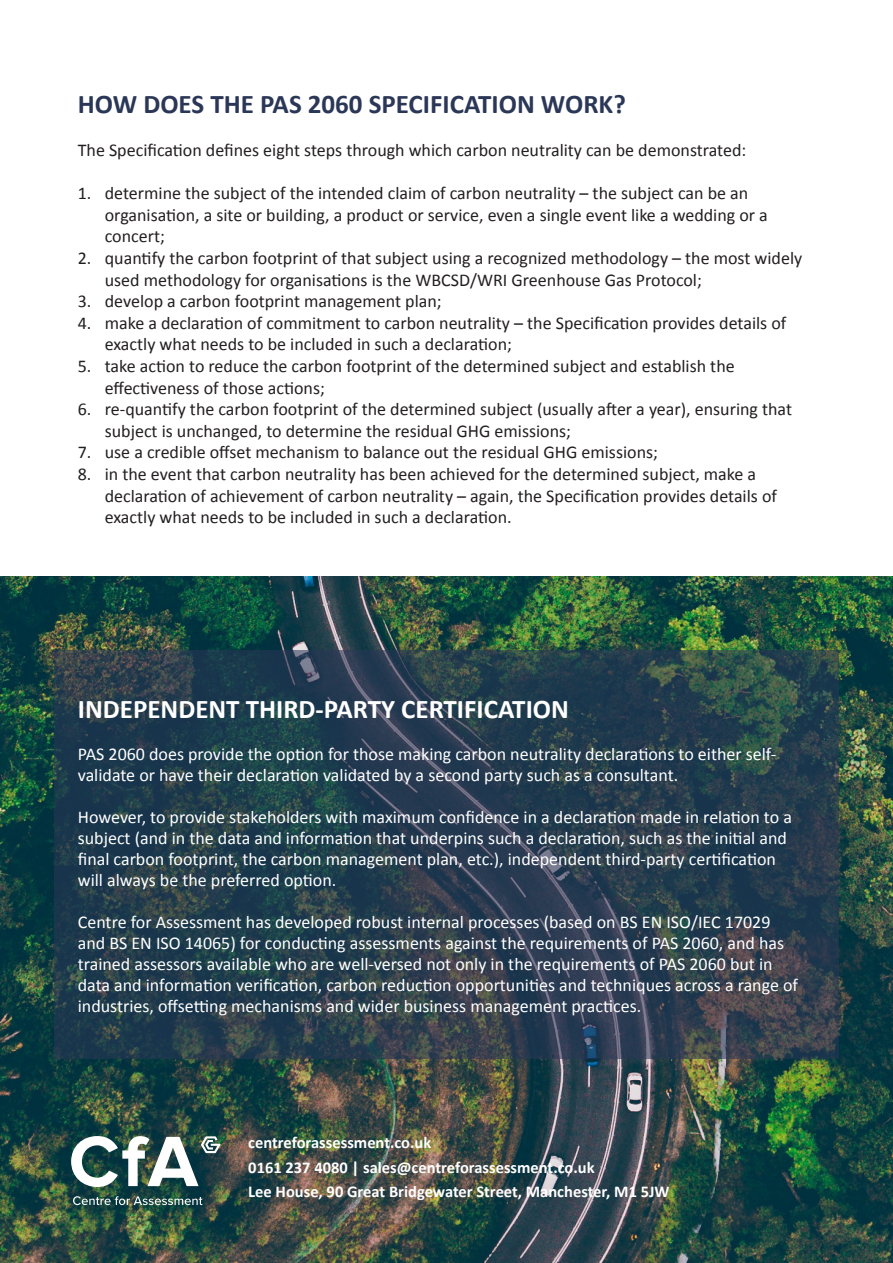
<style>
.page{position:relative;width:893px;height:1263px;background:#fff}
.page>*{position:absolute;margin:0;border:0;box-sizing:border-box;transform-origin:0 0}
.t1{font:700 27px "Calibri";color:#2b3757}
.t2{font:700 27px "Calibri";color:#fff}
.t3{font:18px/21.6px "Calibri";color:#231f20}
.t4{font:18px/21px "Calibri";color:#fff}
.t5{font:700 16.5px/24px "Calibri";color:#fff}
</style>
<div class="page">
<img style="left:0;top:576px;width:893px;height:687px">
<svg style="left:54px;top:651px;width:785px;height:408px"></svg>
<img style="left:71px;top:1136px;width:149px;height:51px">
<svg style="left:73px;top:1196px;width:129px;height:9px"></svg>
<h1 class="t1" style="left:78px;top:85px;width:549px">HOW DOES THE PAS 2060 SPECIFICATION WORK?</h1>
<p class="t3" style="left:78px;top:139px;width:670px">The Specification defines eight steps through which carbon neutrality can be demonstrated:</p>
<p class="t3" style="left:105px;top:182px;width:664px;text-indent:-27px">1. determine the subject of the intended claim of carbon neutrality – the subject can be an organisation, a site or building, a product or service, even a single event like a wedding or a concert;</p>
<p class="t3" style="left:105px;top:247px;width:699px;text-indent:-27px">2. quantify the carbon footprint of that subject using a recognized methodology – the most widely used methodology for organisations is the WBCSD/WRI Greenhouse Gas Protocol;</p>
<p class="t3" style="left:78px;top:290px;width:365px">3. develop a carbon footprint management plan;</p>
<p class="t3" style="left:105px;top:311px;width:683px;text-indent:-27px">4. make a declaration of commitment to carbon neutrality – the Specification provides details of exactly what needs to be included in such a declaration;</p>
<p class="t3" style="left:105px;top:355px;width:631px;text-indent:-27px">5. take action to reduce the carbon footprint of the determined subject and establish the effectiveness of those actions;</p>
<p class="t3" style="left:105px;top:398px;width:689px;text-indent:-27px">6. re-quantify the carbon footprint of the determined subject (usually after a year), ensuring that subject is unchanged, to determine the residual GHG emissions;</p>
<p class="t3" style="left:78px;top:441px;width:582px">7. use a credible offset mechanism to balance out the residual GHG emissions;</p>
<p class="t3" style="left:105px;top:463px;width:674px;text-indent:-27px">8. in the event that carbon neutrality has been achieved for the determined subject, make a declaration of achievement of carbon neutrality – again, the Specification provides details of exactly what needs to be included in such a declaration.</p>
<h1 class="t2" style="left:78px;top:690px;width:493px">INDEPENDENT THIRD-PARTY CERTIFICATION</h1>
<p class="t4" style="left:78px;top:743px;width:700px">PAS 2060 does provide the option for those making carbon neutrality declarations to either self&shy;validate or have their declaration validated by a second party such as a consultant.</p>
<p class="t4" style="left:78px;top:806px;width:716px">However, to provide stakeholders with maximum confidence in a declaration made in relation to a subject (and in the data and information that underpins such a declaration, such as the initial and final carbon footprint, the carbon management plan, etc.), independent third-party certification will always be the preferred option.</p>
<p class="t4" style="left:78px;top:911px;width:722px">Centre for Assessment has developed robust internal processes (based on BS EN ISO/IEC 17029 and BS EN ISO 14065) for conducting assessments against the requirements of PAS 2060, and has trained assessors available who are well-versed not only in the requirements of PAS 2060 but in data and information verification, carbon reduction opportunities and techniques across a range of industries, offsetting mechanisms and wider business management practices.</p>
<p class="t5" style="left:248px;top:1130px;width:423px">centreforassessment.co.uk<br>0161 237 4080 | sales@centreforassessment.co.uk<br>Lee House, 90 Great Bridgewater Street, Manchester, M1 5JW</p>
</div>
